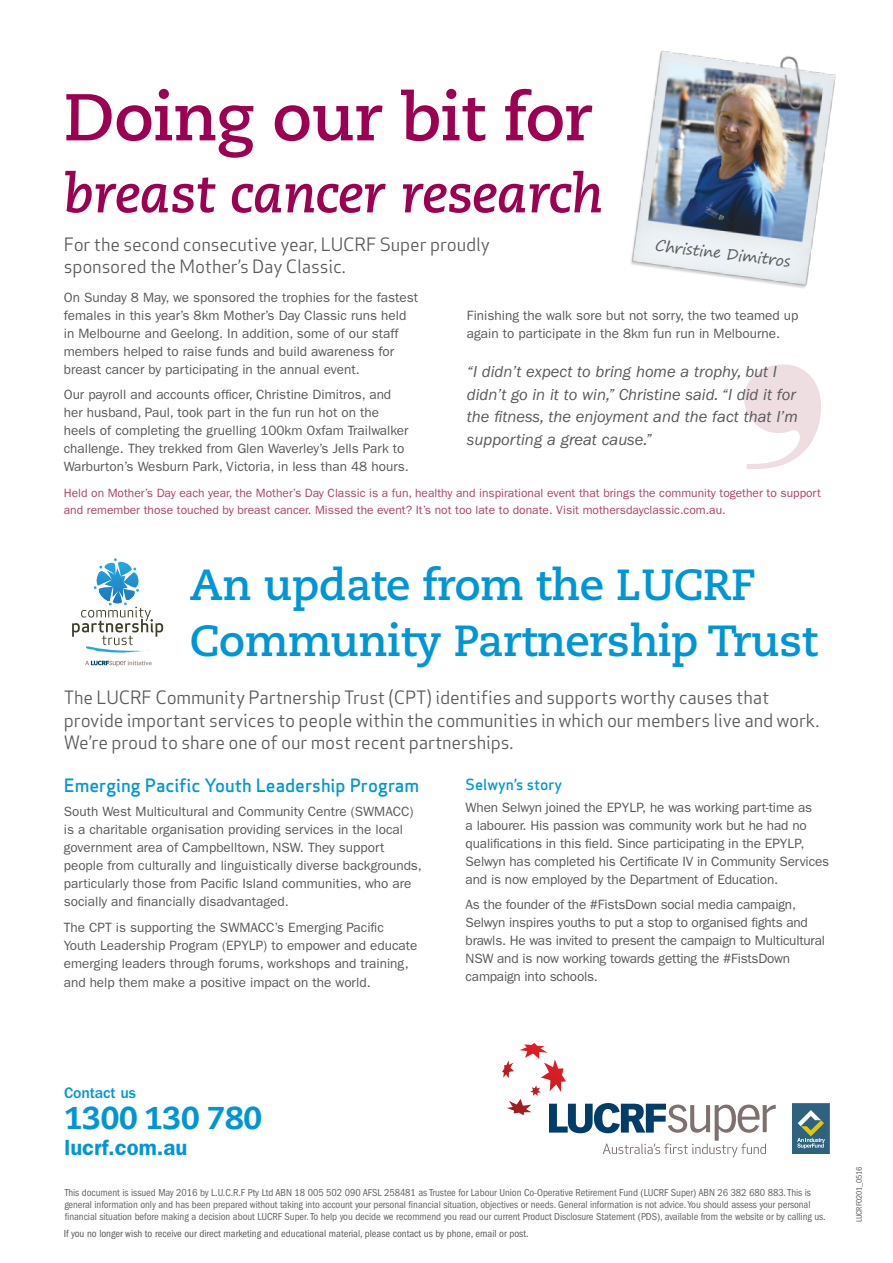
<style>
.page{position:relative;width:893px;height:1263px;background:#fff}
.page>*{position:absolute;margin:0;border:0;box-sizing:border-box;transform-origin:0 0}
.Heading_1{font:700 66px "Caecilia LT Std";letter-spacing:-.01em;color:#9c0052}
.Heading_1-2{font:italic 700 54px "Caecilia LT Std";letter-spacing:-.01em;color:#9c0052}
.Heading_1-3{font:700 43.5px/55.5px "Caecilia LT Std";letter-spacing:-.01em;color:#0096d6}
.t1{font:800 31.5px "Caecilia LT Std";letter-spacing:-.01em;color:#0096d6}
.t2{font:600 22.05px "ITC Franklin Gothic Std";color:#0096d6}
.Intro_para{font:18px/22.5px "Apex Sans";letter-spacing:-.01em;color:#58595b}
.SUBHEAD_BLUE_12pt{font:500 18px "Apex Sans";color:#0096d6}
.Body{font:italic 16.5px/22.5px "ITC Franklin Gothic Std";color:#58595b}
.t3{font:500 15.75px "ITC Franklin Gothic Std";letter-spacing:-.005em;color:#0096d6}
.Heading_1-4{font:15px "Segoe Print";color:#58595b}
.SUBHEAD_B_Dark_Blue{font:500 15px "Apex Sans";color:#0096d6}
.Body-2{font:13.5px/18px "ITC Franklin Gothic Std";color:#58595b}
.Body-3{font:12px/16.5px "ITC Franklin Gothic Std";color:#ad426a}
.Disclaimer{font:condensed 10.5px/12px "ITC Franklin Gothic Std";letter-spacing:-.005em;color:#636466}
.Bullets_Orange{font:condensed 10.5px "ITC Franklin Gothic Std";color:#58595b}
.t4{font:condensed 8.25px "ITC Franklin Gothic Std";letter-spacing:-.02em;color:#58595b}
</style>
<div class="page">
<svg style="left:502px;top:1043px;width:274px;height:114px"></svg>
<svg style="left:792px;top:1104px;width:38px;height:50px;background:#507b86"></svg>
<svg style="left:744px;top:364px;width:77px;height:105px"></svg>
<img style="left:631px;top:50px;width:205px;height:238px">
<svg style="left:72px;top:558px;width:91px;height:95px"></svg>
<svg style="left:85px;top:661px;width:67px;height:5px"></svg>
<p class="Heading_1" style="left:64px;top:78px;width:530px">Doing our bit for</p>
<p class="Heading_1-2" style="left:64px;top:162px;width:541px">breast cancer research</p>
<p class="Intro_para" style="left:64px;top:231px;width:428px">For the second consecutive year, LUCRF Super proudly sponsored the Mother’s Day Classic.</p>
<p class="Heading_1-4" style="left:657px;top:232px;width:137px;rotate:7deg">Christine Dimitros</p>
<p class="Body-2" style="left:64px;top:288px;width:356px">On Sunday 8 May, we sponsored the trophies for the fastest females in this year’s 8km Mother’s Day Classic runs held in Melbourne and Geelong. In addition, some of our staff members helped to raise funds and build awareness for breast cancer by participating in the annual event.</p>
<p class="Body-2" style="left:64px;top:386px;width:347px">Our payroll and accounts officer, Christine Dimitros, and her husband, Paul, took part in the fun run hot on the heels of completing the gruelling 100km Oxfam Trailwalker challenge. They trekked from Glen Waverley’s Jells Park to Warburton’s Wesburn Park, Victoria, in less than 48 hours.</p>
<p class="Body-2" style="left:467px;top:306px;width:333px">Finishing the walk sore but not sorry, the two teamed up again to participate in the 8km fun run in Melbourne.</p>
<p class="Body" style="left:467px;top:361px;width:333px">“I didn’t expect to bring home a trophy, but I didn’t go in it to win,” Christine said. “I did it for the fitness, the enjoyment and the fact that I’m supporting a great cause.”</p>
<p class="Body-3" style="left:64px;top:485px;width:759px">Held on Mother’s Day each year, the Mother’s Day Classic is a fun, healthy and inspirational event that brings the community together to support and remember those touched by breast cancer. Missed the event? It’s not too late to donate. Visit mothersdayclassic.com.au.</p>
<p class="Heading_1-3" style="left:190px;top:558px;width:629px">An update from the LUCRF<br>Community Partnership Trust</p>
<p class="Intro_para" style="left:64px;top:685px;width:757px">The LUCRF Community Partnership Trust (CPT) identifies and supports worthy causes that provide important services to people within the communities in which our members live and work.<br>We’re proud to share one of our most recent partnerships.</p>
<p class="SUBHEAD_BLUE_12pt" style="left:64px;top:769px;width:357px">Emerging Pacific Youth Leadership Program</p>
<p class="Body-2" style="left:64px;top:803px;width:360px">South West Multicultural and Community Centre (SWMACC) is a charitable organisation providing services in the local government area of Campbelltown, NSW. They support people from culturally and linguistically diverse backgrounds, particularly those from Pacific Island communities, who are socially and financially disadvantaged.</p>
<p class="Body-2" style="left:64px;top:918px;width:355px">The CPT is supporting the SWMACC’s Emerging Pacific<br>Youth Leadership Program (EPYLP) to empower and educate emerging leaders through forums, workshops and training,</p>
<p class="Body-2" style="left:64px;top:974px;width:308px">and help them make a positive impact on the world.</p>
<p class="SUBHEAD_B_Dark_Blue" style="left:466px;top:771px;width:98px">Selwyn’s story</p>
<p class="Body-2" style="left:466px;top:798px;width:365px">When Selwyn joined the EPYLP, he was working part-time as<br>a labourer. His passion was community work but he had no qualifications in this field. Since participating in the EPYLP, Selwyn has completed his Certificate IV in Community Services and is now employed by the Department of Education.</p>
<p class="Body-2" style="left:466px;top:896px;width:361px">As the founder of the #FistsDown social media campaign, Selwyn inspires youths to put a stop to organised fights and brawls. He was invited to present the campaign to Multicultural NSW and is now working towards getting the #FistsDown campaign into schools.</p>
<p class="t3" style="left:64px;top:1084px;width:73px">Contact us</p>
<p class="t1" style="left:64px;top:1099px;width:200px">1300 130 780</p>
<p class="t2" style="left:65px;top:1134px;width:124px">lucrf.com.au</p>
<p class="Disclaimer" style="left:64px;top:1186px;width:763px">This document is issued May 2016 by L.U.C.R.F Pty Ltd ABN 18 005 502 090 AFSL 258481 as Trustee for Labour Union Co-Operative Retirement Fund (LUCRF Super) ABN 26 382 680 883. This is general information only and has been prepared without taking into account your personal financial situation, objectives or needs. General information is not advice. You should assess your personal financial situation before making a decision about LUCRF Super. To help you decide we recommend you read our current Product Disclosure Statement (PDS), available from the website or by calling us.</p>
<p class="Bullets_Orange" style="left:64px;top:1228px;width:466px">If you no longer wish to receive our direct marketing and educational material, please contact us by phone, email or post.</p>
<p class="t4" style="left:854px;top:1222px;width:57px;rotate:-90deg">LUCRF0201_0516</p>
</div>
